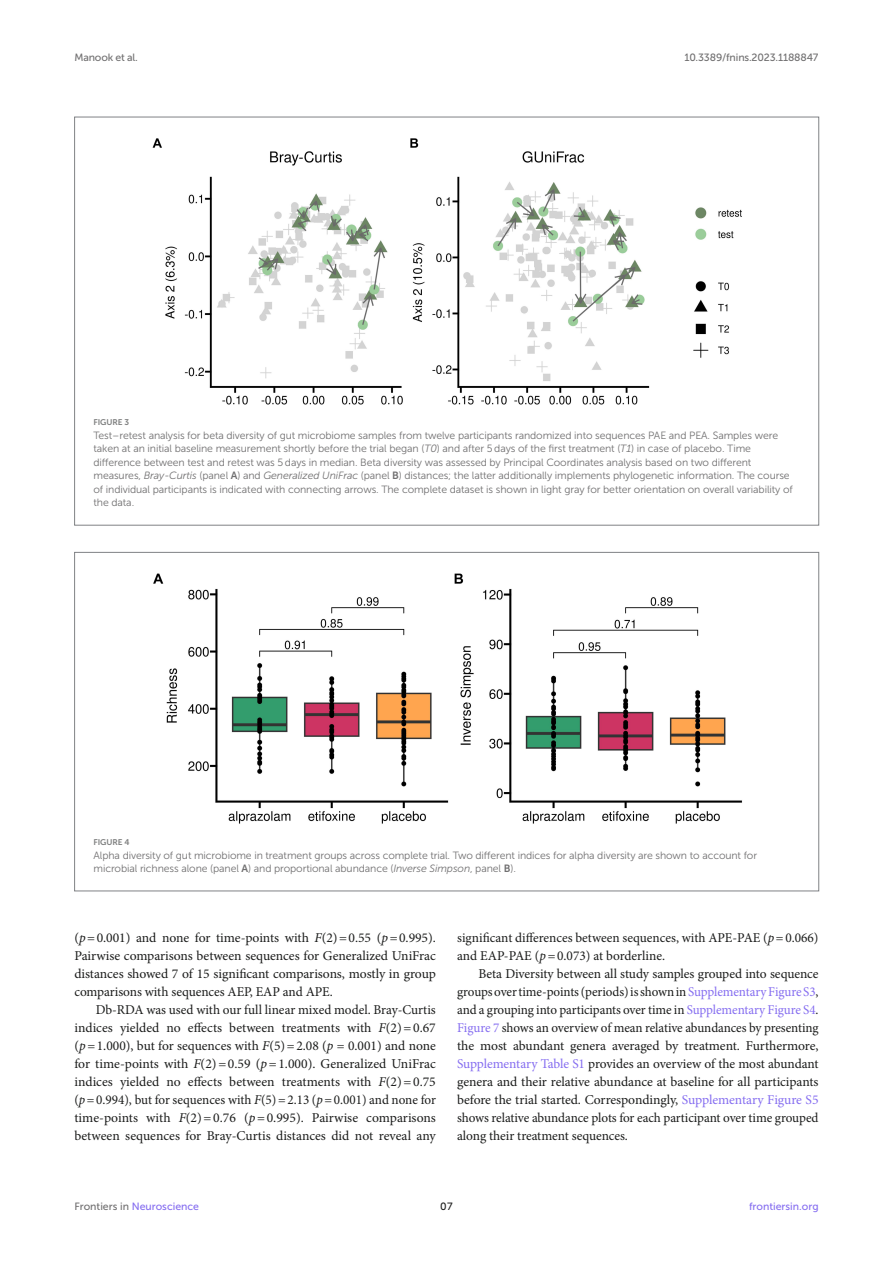
<style>
.page{position:relative;width:893px;height:1263px;background:#fff}
.page>*{position:absolute;margin:0;border:0;box-sizing:border-box;transform-origin:0 0}
.TEXT{font:13.5px/18px "Minion Pro";letter-spacing:-.005em;color:#1b1c1b;text-align:justify}
.FIG_LEG{font:10.5px/13.5px "Museo Sans 300";letter-spacing:-.01em;color:#706f70}
.t1{font:10.5px "Museo Sans 500";color:#856df0}
.t2{font:10.5px "Museo Sans 500";letter-spacing:-.015em;color:#706f70}
.t3{font:10.5px "Museo Sans 500";color:#1b1c1b}
.FIG_HD{font:8.25px "Museo Sans 700";letter-spacing:-.01em;color:#7e7f7f}
.s1{font-style:italic}
.s2{font-family:"Museo Sans 700"}
.s3{color:#856df0}
.s4{color:#706f70}
</style>
<div class="page">
<img style="left:152px;top:138px;width:590px;height:267px">
<img style="left:153px;top:573px;width:589px;height:251px">
<p class="t2" style="left:74px;top:51px;width:65px">Manook et al.</p>
<p class="t2" style="left:684px;top:51px;width:136px">10.3389/fnins.2023.1188847</p>
<p class="FIG_HD" style="left:94px;top:418px;width:37px">FIGURE 3</p>
<p class="FIG_LEG" style="left:94px;top:428px;width:701px">Test–retest analysis for beta diversity of gut microbiome samples from twelve participants randomized into sequences PAE and PEA. Samples were taken at an initial baseline measurement shortly before the trial began (<span class="s1">T0</span>) and after 5 days of the first treatment (<span class="s1">T1</span>) in case of placebo. Time difference between test and retest was 5 days in median. Beta diversity was assessed by Principal Coordinates analysis based on two different measures, <span class="s1">Bray-Curtis</span> (panel <span class="s2">A</span>) and <span class="s1">Generalized UniFrac</span> (panel <span class="s2">B</span>) distances; the latter additionally implements phylogenetic information. The course of individual participants is indicated with connecting arrows. The complete dataset is shown in light gray for better orientation on overall variability of the data.</p>
<p class="FIG_HD" style="left:94px;top:837px;width:37px">FIGURE 4</p>
<p class="FIG_LEG" style="left:94px;top:848px;width:665px">Alpha diversity of gut microbiome in treatment groups across complete trial. Two different indices for alpha diversity are shown to account for microbial richness alone (panel <span class="s2">A</span>) and proportional abundance (<span class="s1">Inverse Simpson</span>, panel <span class="s2">B</span>).</p>
<p class="TEXT" style="left:74px;top:929px;width:363px">(<span class="s1">p</span>=0.001) and none for time-points with <span class="s1">F</span>(2)=0.55 (<span class="s1">p</span>=0.995).<br>Pairwise comparisons between sequences for Generalized UniFrac distances showed 7 of 15 significant comparisons, mostly in group comparisons with sequences AEP, EAP and APE.</p>
<p class="TEXT" style="left:74px;top:1001px;width:363px;text-indent:21px">Db-RDA was used with our full linear mixed model. Bray-Curtis indices yielded no effects between treatments with <span class="s1">F</span>(2)=0.67 (<span class="s1">p</span>=1.000), but for sequences with <span class="s1">F</span>(5)=2.08 (<span class="s1">p</span> = 0.001) and none for time-points with <span class="s1">F</span>(2)=0.59 (<span class="s1">p</span>=1.000). Generalized UniFrac indices yielded no effects between treatments with <span class="s1">F</span>(2)=0.75 (<span class="s1">p</span>=0.994), but for sequences with <span class="s1">F</span>(5)=2.13 (<span class="s1">p</span>=0.001) and none for time-points with <span class="s1">F</span>(2)=0.76 (<span class="s1">p</span>=0.995). Pairwise comparisons between sequences for Bray-Curtis distances did not reveal any</p>
<p class="TEXT" style="left:457px;top:929px;width:363px">significant differences between sequences, with APE-PAE (<span class="s1">p</span>=0.066) and EAP-PAE (<span class="s1">p</span>=0.073) at borderline.</p>
<p class="TEXT" style="left:457px;top:965px;width:363px;text-indent:21px">Beta Diversity between all study samples grouped into sequence groups over time-points (periods) is shown in <span class="s3">Supplementary Figure S3</span>, and a grouping into participants over time in <span class="s3">Supplementary Figure S4</span>.<br><span class="s3">Figure 7</span> shows an overview of mean relative abundances by presenting the most abundant genera averaged by treatment. Furthermore, <span class="s3">Supplementary Table S1</span> provides an overview of the most abundant genera and their relative abundance at baseline for all participants before the trial started. Correspondingly, <span class="s3">Supplementary Figure S5 </span>shows relative abundance plots for each participant over time grouped along their treatment sequences.</p>
<p class="t1" style="left:74px;top:1200px;width:126px"><span class="s4">Frontiers in</span> Neuroscience</p>
<p class="t3" style="left:440px;top:1200px;width:14px">07</p>
<p class="t1" style="left:749px;top:1200px;width:71px">frontiersin.org</p>
</div>
